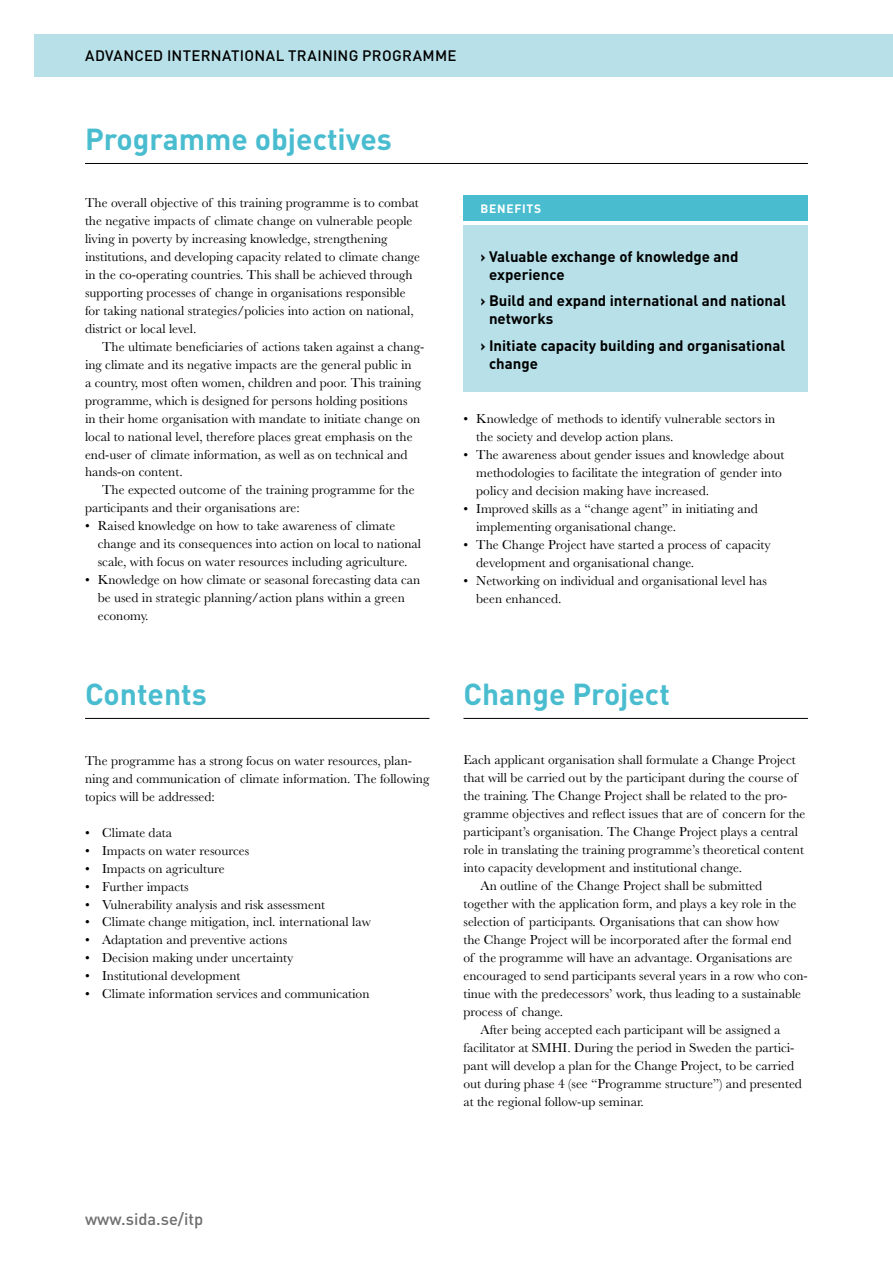
<style>
.page{position:relative;width:893px;height:1263px;background:#fff}
.page>*{position:absolute;margin:0;border:0;box-sizing:border-box;transform-origin:0 0}
.t1{font:700 30px "DIN Pro";color:#49bdcf}
.t2{font:500 16.5px "DIN Pro";color:#6e6e6e}
.t3{font:700 15px/18px "DIN Pro";color:#000}
.t4{font:500 15px "DIN Pro";letter-spacing:.02em;color:#000}
.t5{font:13.5px/18px "Baskerville MT Std";color:#000}
.t6{font:700 12px "DIN Pro";letter-spacing:.06em;color:#fff}
</style>
<div class="page">
<div style="left:34px;top:34px;width:859px;height:43px;background:#b8e0e8"></div>
<div style="left:463px;top:225px;width:345px;height:167px;background:#b8e0e8"></div>
<hr style="left:85px;top:163px;width:723px;height:1px;background:#000">
<hr style="left:85px;top:718px;width:344px;height:1px;background:#000">
<hr style="left:463px;top:718px;width:345px;height:1px;background:#000">
<div style="left:463px;top:196px;width:345px;height:25px;background:#49bdcf"></div>
<p class="t4" style="left:85px;top:45px;width:373px">ADVANCED INTERNATIONAL TRAINING PROGRAMME</p>
<h1 class="t1" style="left:85px;top:119px;width:308px">Programme objectives</h1>
<p class="t5" style="left:85px;top:193px;width:337px">The overall objective of this training programme is to combat the negative impacts of climate change on vulnerable people living in poverty by increasing knowledge, strengthening institutions, and developing capacity related to climate change in the co-operating countries. This shall be achieved through supporting processes of change in organisations responsible for taking national strategies/policies into action on national, district or local level.</p>
<p class="t5" style="left:85px;top:337px;width:341px;text-indent:17px">The ultimate beneficiaries of actions taken against a chang&shy;ing climate and its negative impacts are the general public in<br>a country, most often women, children and poor. This training programme, which is designed for persons holding positions<br>in their home organisation with mandate to initiate change on local to national level, therefore places great emphasis on the end-user of climate information, as well as on technical and hands-on content.</p>
<p class="t5" style="left:85px;top:481px;width:331px;text-indent:17px">The expected outcome of the training programme for the participants and their organisations are:</p>
<p class="t5" style="left:98px;top:517px;width:325px;text-indent:-13px">• Raised knowledge on how to take awareness of climate change and its consequences into action on local to national scale, with focus on water resources including agriculture.</p>
<p class="t5" style="left:98px;top:571px;width:324px;text-indent:-13px">• Knowledge on how climate or seasonal forecasting data can be used in strategic planning/action plans within a green economy.</p>
<p class="t6" style="left:481px;top:200px;width:62px">BENEFITS</p>
<p class="t3" style="left:489px;top:247px;width:251px;text-indent:-9px">› Valuable exchange of knowledge and experience</p>
<p class="t3" style="left:489px;top:291px;width:299px;text-indent:-9px">› Build and expand international and national networks</p>
<p class="t3" style="left:489px;top:336px;width:298px;text-indent:-9px">› Initiate capacity building and organisational change</p>
<p class="t5" style="left:476px;top:409px;width:301px;text-indent:-13px">• Knowledge of methods to identify vulnerable sectors in the society and develop action plans.</p>
<p class="t5" style="left:476px;top:445px;width:310px;text-indent:-13px">• The awareness about gender issues and knowledge about methodologies to facilitate the integration of gender into policy and decision making have increased.</p>
<p class="t5" style="left:476px;top:499px;width:283px;text-indent:-13px">• Improved skills as a “change agent” in initiating and implementing organisational change.</p>
<p class="t5" style="left:476px;top:535px;width:296px;text-indent:-13px">• The Change Project have started a process of capacity development and organisational change.</p>
<p class="t5" style="left:476px;top:571px;width:292px;text-indent:-13px">• Networking on individual and organisational level has been enhanced.</p>
<h1 class="t1" style="left:85px;top:674px;width:123px">Contents</h1>
<h1 class="t1" style="left:463px;top:674px;width:208px">Change Project</h1>
<p class="t5" style="left:85px;top:751px;width:346px">The programme has a strong focus on water resources, plan&shy;ning and communication of climate information. The following topics will be addressed:</p>
<p class="t5" style="left:85px;top:823px;width:89px">• Climate data</p>
<p class="t5" style="left:85px;top:841px;width:166px">• Impacts on water resources</p>
<p class="t5" style="left:85px;top:859px;width:141px">• Impacts on agriculture</p>
<p class="t5" style="left:85px;top:877px;width:105px">• Further impacts</p>
<p class="t5" style="left:85px;top:895px;width:242px">• Vulnerability analysis and risk assessment</p>
<p class="t5" style="left:85px;top:913px;width:287px">• Climate change mitigation, incl. international law</p>
<p class="t5" style="left:85px;top:931px;width:204px">• Adaptation and preventive actions</p>
<p class="t5" style="left:85px;top:949px;width:210px">• Decision making under uncertainty</p>
<p class="t5" style="left:85px;top:967px;width:157px">• Institutional development</p>
<p class="t5" style="left:85px;top:985px;width:286px">• Climate information services and communication</p>
<p class="t5" style="left:463px;top:751px;width:334px">Each applicant organisation shall formulate a Change Project</p>
<p class="t5" style="left:463px;top:769px;width:335px">that will be carried out by the participant during the course of</p>
<p class="t5" style="left:463px;top:787px;width:325px">the training. The Change Project shall be related to the pro-</p>
<p class="t5" style="left:463px;top:805px;width:343px">gramme objectives and reflect issues that are of concern for the</p>
<p class="t5" style="left:463px;top:823px;width:336px">participant’s organisation. The Change Project plays a central</p>
<p class="t5" style="left:463px;top:841px;width:342px">role in translating the training programme’s theoretical content</p>
<p class="t5" style="left:463px;top:859px;width:280px">into capacity development and institutional change.</p>
<p class="t5" style="left:480px;top:877px;width:283px">An outline of the Change Project shall be submitted</p>
<p class="t5" style="left:463px;top:895px;width:334px">together with the application form, and plays a key role in the</p>
<p class="t5" style="left:463px;top:913px;width:317px">selection of participants. Organisations that can show how</p>
<p class="t5" style="left:463px;top:931px;width:330px">the Change Project will be incorporated after the formal end</p>
<p class="t5" style="left:463px;top:949px;width:330px">of the programme will have an advantage. Organisations are</p>
<p class="t5" style="left:463px;top:967px;width:346px">encouraged to send participants several years in a row who con-</p>
<p class="t5" style="left:463px;top:985px;width:339px">tinue with the predecessors’ work, thus leading to a sustainable</p>
<p class="t5" style="left:463px;top:1003px;width:101px">process of change.</p>
<p class="t5" style="left:480px;top:1021px;width:301px">After being accepted each participant will be assigned a</p>
<p class="t5" style="left:463px;top:1039px;width:332px">facilitator at SMHI. During the period in Sweden the partici-</p>
<p class="t5" style="left:463px;top:1057px;width:332px">pant will develop a plan for the Change Project, to be carried</p>
<p class="t5" style="left:463px;top:1075px;width:340px">out during phase 4 (see “Programme structure”) and presented</p>
<p class="t5" style="left:463px;top:1093px;width:182px">at the regional follow-up seminar.</p>
<p class="t2" style="left:85px;top:1207px;width:120px">www.sida.se/itp</p>
</div>
